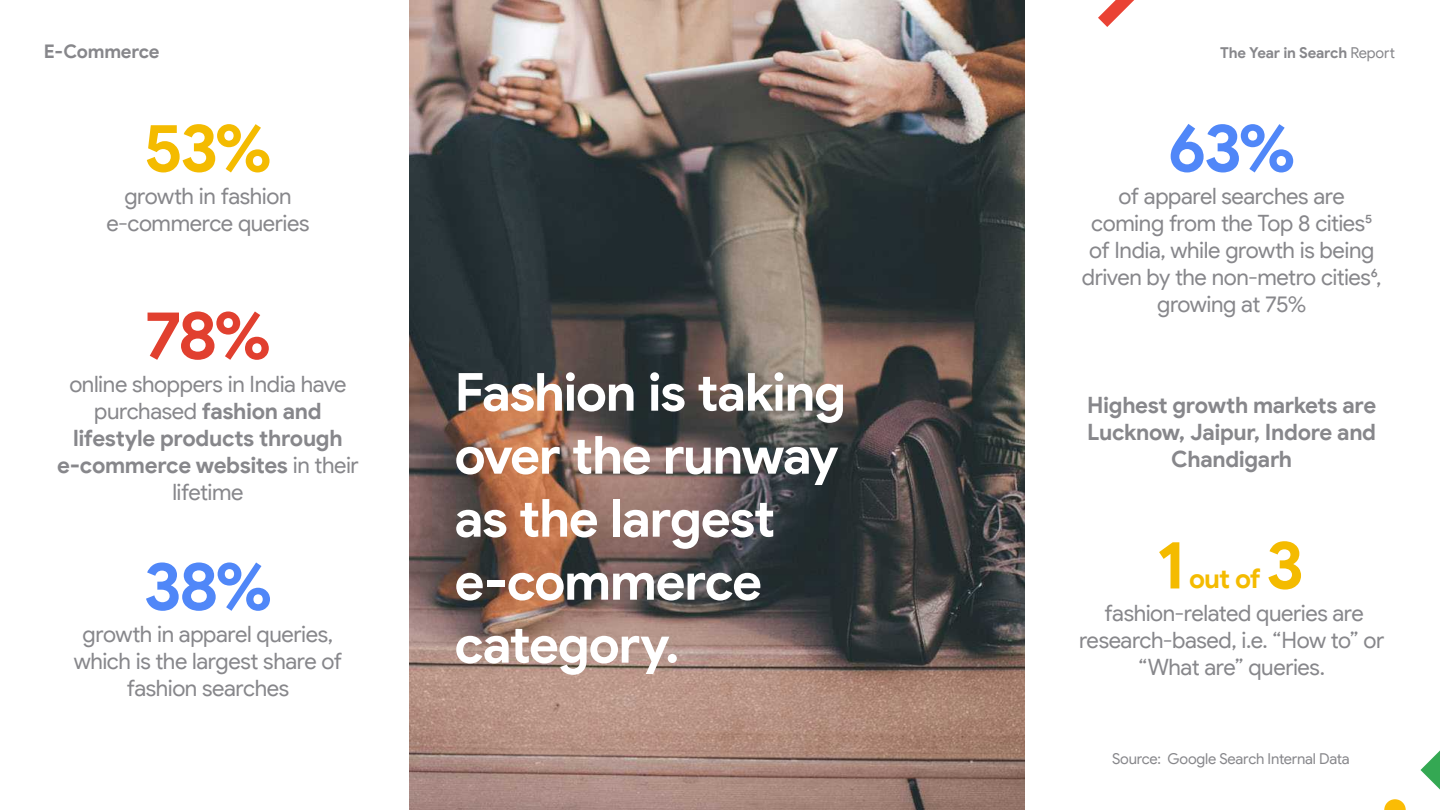
<style>
.page{position:relative;width:1440px;height:810px;background:#fff}
.page>*{position:absolute;margin:0;border:0;box-sizing:border-box;transform-origin:0 0}
.t1{font:700 67.5px "Google Sans Display";color:#5087f8}
.t2{font:700 67.5px "Google Sans Display";color:#f4bb00}
.t3{font:700 67.5px "Google Sans Display";color:#e1402f}
.t4{font:700 52.5px/63px "Google Sans Display";letter-spacing:-.025em;color:#fff}
.t5{font:700 27px "Google Sans Display";color:#f4bb00}
.t6{font:22.5px/27px "Google Sans Display";letter-spacing:-.02em;color:#87878b;text-align:center}
.t7{font:700 22.5px/27px "Google Sans Display";letter-spacing:-.015em;color:#87878b;text-align:center}
.t8{font:700 18.75px "Google Sans Display";letter-spacing:-.015em;color:#87878b}
.t9{font:15px "Google Sans Display";letter-spacing:-.015em;color:#87878b}
.t10{font:700 15px "Google Sans Display";letter-spacing:-.015em;color:#87878b}
.s1{font-weight:400}
</style>
<div class="page">
<img style="left:410px;top:0;width:614px;height:810px">
<svg style="left:1098px;top:0;width:36px;height:27px"></svg>
<svg style="left:1420px;top:751px;width:20px;height:39px"></svg>
<svg style="left:1384px;top:799px;width:22px;height:11px"></svg>
<p class="t8" style="left:44px;top:40px;width:117px">E-Commerce</p>
<p class="t10" style="left:1220px;top:44px;width:176px">The Year in Search <span class="s1">Report</span></p>
<h1 class="t2" style="left:144px;top:106px;width:130px">53%</h1>
<p class="t6" style="left:106px;top:183px;width:205px">growth in fashion e-commerce queries</p>
<h1 class="t3" style="left:145px;top:294px;width:128px">78%</h1>
<p class="t7" style="left:57px;top:371px;width:303px"><span class="s1">online shoppers in India have purchased</span> fashion and lifestyle products through e-commerce websites <span class="s1">in their lifetime</span></p>
<h1 class="t1" style="left:143px;top:545px;width:131px">38%</h1>
<p class="t6" style="left:74px;top:621px;width:270px">growth in apparel queries, which is the largest share of fashion searches</p>
<h2 class="t4" style="left:454px;top:361px;width:393px">Fashion is taking over the runway as the largest e-commerce category.</h2>
<h1 class="t1" style="left:1168px;top:106px;width:130px">63%</h1>
<p class="t6" style="left:1082px;top:183px;width:301px">of apparel searches are coming from the Top 8 cities5 of India, while growth is being driven by the non-metro cities6, growing at 75%</p>
<p class="t7" style="left:1087px;top:392px;width:291px">Highest growth markets are<br>Lucknow, Jaipur, Indore and<br>Chandigarh</p>
<h1 class="t2" style="left:1156px;top:523px;width:31px">1</h1>
<p class="t5" style="left:1189px;top:562px;width:73px">out of</p>
<h1 class="t2" style="left:1266px;top:523px;width:40px">3</h1>
<p class="t6" style="left:1079px;top:600px;width:307px">fashion-related queries are research-based, i.e. “How to” or “What are” queries.</p>
<p class="t9" style="left:1112px;top:750px;width:239px">Source: Google Search Internal Data</p>
</div>
